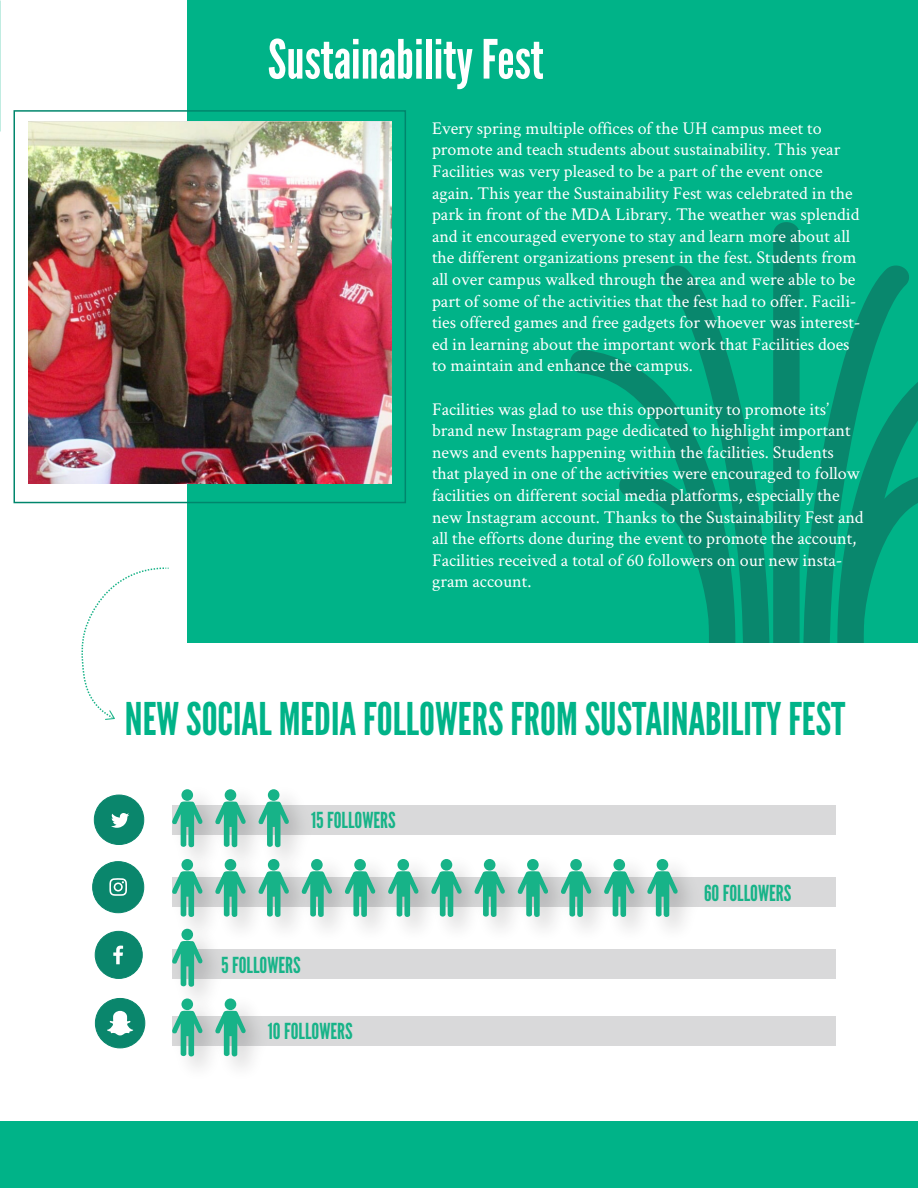
<style>
.page{position:relative;width:918px;height:1188px;background:#fff}
.page>*{position:absolute;margin:0;border:0;box-sizing:border-box;transform-origin:0 0}
.t1{font:54px "League Gothic";color:#fff}
.t2{font:45px "League Gothic";color:#00b388}
.t3{font:22.05px "League Gothic";color:#17b388}
.t4{font:18px/21.6px "Crimson Text";color:#fff}
</style>
<div class="page">
<div style="left:0;top:1122px;width:917px;height:66px;background:#00b388"></div>
<div style="left:188px;top:0;width:730px;height:643px;background:#00b388"></div>
<img style="left:29px;top:121px;width:362px;height:363px">
<div style="left:14px;top:110px;width:392px;height:393px;border:2px solid #00866c"></div>
<div style="left:172px;top:806px;width:663px;height:29px;background:#d9d9da"></div>
<svg style="left:172px;top:877px;width:663px;height:30px;background:#d4d4d5"></svg>
<div style="left:172px;top:949px;width:663px;height:30px;background:#d9d9da"></div>
<div style="left:172px;top:1016px;width:663px;height:29px;background:#d9d9da"></div>
<div style="left:95px;top:931px;width:47px;height:47px;background:#0a866c;border-radius:50%"></div>
<div style="left:95px;top:931px;width:48px;height:48px;border:1px solid #0a866c;border-radius:50%"></div>
<svg style="left:113px;top:946px;width:10px;height:18px"></svg>
<div style="left:94px;top:795px;width:50px;height:49px;background:#0a866c;border-radius:50%"></div>
<div style="left:94px;top:795px;width:50px;height:50px;border:1px solid #0a866c;border-radius:50%"></div>
<svg style="left:111px;top:813px;width:18px;height:15px"></svg>
<div style="left:93px;top:862px;width:51px;height:51px;background:#0a866c;border-radius:50%"></div>
<div style="left:92px;top:861px;width:52px;height:52px;border:1px solid #0a866c;border-radius:50%"></div>
<svg style="left:109px;top:878px;width:18px;height:18px"></svg>
<div style="left:95px;top:998px;width:50px;height:50px;background:#0a866c;border-radius:50%"></div>
<div style="left:95px;top:998px;width:50px;height:50px;border:1px solid #0a866c;border-radius:50%"></div>
<svg style="left:107px;top:1011px;width:26px;height:24px"></svg>
<img style="left:184px;top:789px;width:19px;height:58px">
<svg style="left:172px;top:801px;width:30px;height:46px"></svg>
<div style="left:181px;top:789px;width:12px;height:12px;background:#17b388;border-radius:50%"></div>
<img style="left:202px;top:950px;width:11px;height:36px">
<svg style="left:172px;top:950px;width:30px;height:36px"></svg>
<img style="left:181px;top:986px;width:22px;height:82px">
<svg style="left:172px;top:1011px;width:30px;height:46px"></svg>
<div style="left:181px;top:998px;width:12px;height:12px;background:#17b388;border-radius:50%"></div>
<img style="left:203px;top:986px;width:76px;height:82px">
<svg style="left:215px;top:1011px;width:31px;height:46px"></svg>
<div style="left:225px;top:998px;width:11px;height:12px;background:#17b388;border-radius:50%"></div>
<img style="left:177px;top:847px;width:26px;height:103px">
<svg style="left:172px;top:871px;width:30px;height:46px"></svg>
<div style="left:181px;top:859px;width:12px;height:12px;background:#17b388;border-radius:50%"></div>
<svg style="left:215px;top:881px;width:31px;height:36px"></svg>
<img style="left:246px;top:881px;width:44px;height:54px">
<svg style="left:258px;top:881px;width:31px;height:36px"></svg>
<svg style="left:302px;top:871px;width:30px;height:46px"></svg>
<img style="left:333px;top:859px;width:43px;height:75px">
<svg style="left:345px;top:871px;width:30px;height:46px"></svg>
<div style="left:354px;top:859px;width:12px;height:12px;background:#17b388;border-radius:50%"></div>
<svg style="left:388px;top:871px;width:30px;height:46px"></svg>
<div style="left:397px;top:859px;width:12px;height:12px;background:#17b388;border-radius:50%"></div>
<img style="left:419px;top:859px;width:43px;height:76px">
<svg style="left:431px;top:871px;width:31px;height:46px"></svg>
<div style="left:441px;top:859px;width:11px;height:12px;background:#17b388;border-radius:50%"></div>
<img style="left:462px;top:859px;width:44px;height:69px">
<svg style="left:474px;top:871px;width:31px;height:46px"></svg>
<div style="left:484px;top:859px;width:11px;height:12px;background:#17b388;border-radius:50%"></div>
<svg style="left:518px;top:871px;width:30px;height:46px"></svg>
<div style="left:527px;top:859px;width:12px;height:12px;background:#17b388;border-radius:50%"></div>
<img style="left:549px;top:859px;width:43px;height:75px">
<svg style="left:561px;top:871px;width:30px;height:46px"></svg>
<div style="left:570px;top:859px;width:12px;height:12px;background:#17b388;border-radius:50%"></div>
<svg style="left:604px;top:871px;width:30px;height:46px"></svg>
<div style="left:613px;top:859px;width:12px;height:12px;background:#17b388;border-radius:50%"></div>
<img style="left:635px;top:859px;width:53px;height:76px">
<svg style="left:647px;top:871px;width:31px;height:46px"></svg>
<div style="left:657px;top:859px;width:11px;height:12px;background:#17b388;border-radius:50%"></div>
<img style="left:203px;top:790px;width:43px;height:91px">
<svg style="left:215px;top:801px;width:31px;height:47px"></svg>
<div style="left:225px;top:789px;width:11px;height:12px;background:#17b388;border-radius:50%"></div>
<img style="left:246px;top:789px;width:76px;height:92px">
<svg style="left:258px;top:801px;width:31px;height:47px"></svg>
<div style="left:268px;top:789px;width:11px;height:12px;background:#17b388;border-radius:50%"></div>
<svg style="left:81px;top:567px;width:88px;height:153px"></svg>
<svg style="left:663px;top:222px;width:254px;height:420px"></svg>
<svg style="left:570px;top:349px;width:166px;height:293px"></svg>
<p class="t1" style="left:268px;top:27px;width:277px">Sustainability Fest</p>
<p class="t4" style="left:432px;top:117px;width:430px">Every spring multiple offices of the UH campus meet to promote and teach students about sustainability. This year Facilities was very pleased to be a part of the event once again. This year the Sustainability Fest was celebrated in the park in front of the MDA Library. The weather was splendid and it encouraged everyone to stay and learn more about all the different organizations present in the fest. Students from all over campus walked through the area and were able to be part of some of the activities that the fest had to offer. Facili&shy;ties offered games and free gadgets for whoever was interest&shy;ed in learning about the important work that Facilities does to maintain and enhance the campus.</p>
<p class="t4" style="left:432px;top:397px;width:433px">Facilities was glad to use this opportunity to promote its’ brand new Instagram page dedicated to highlight important news and events happening within the facilities. Students that played in one of the activities were encouraged to follow facilities on different social media platforms, especially the new Instagram account. Thanks to the Sustainability Fest and all the efforts done during the event to promote the account, Facilities received a total of 60 followers on our new insta&shy;gram account.</p>
<p class="t2" style="left:125px;top:692px;width:722px">NEW SOCIAL MEDIA FOLLOWERS FROM SUSTAINABILITY FEST</p>
<p class="t3" style="left:311px;top:807px;width:86px">15 FOLLOWERS</p>
<p class="t3" style="left:221px;top:952px;width:81px">5 FOLLOWERS</p>
<p class="t3" style="left:268px;top:1018px;width:86px">10 FOLLOWERS</p>
<p class="t3" style="left:704px;top:880px;width:89px">60 FOLLOWERS</p>
</div>
